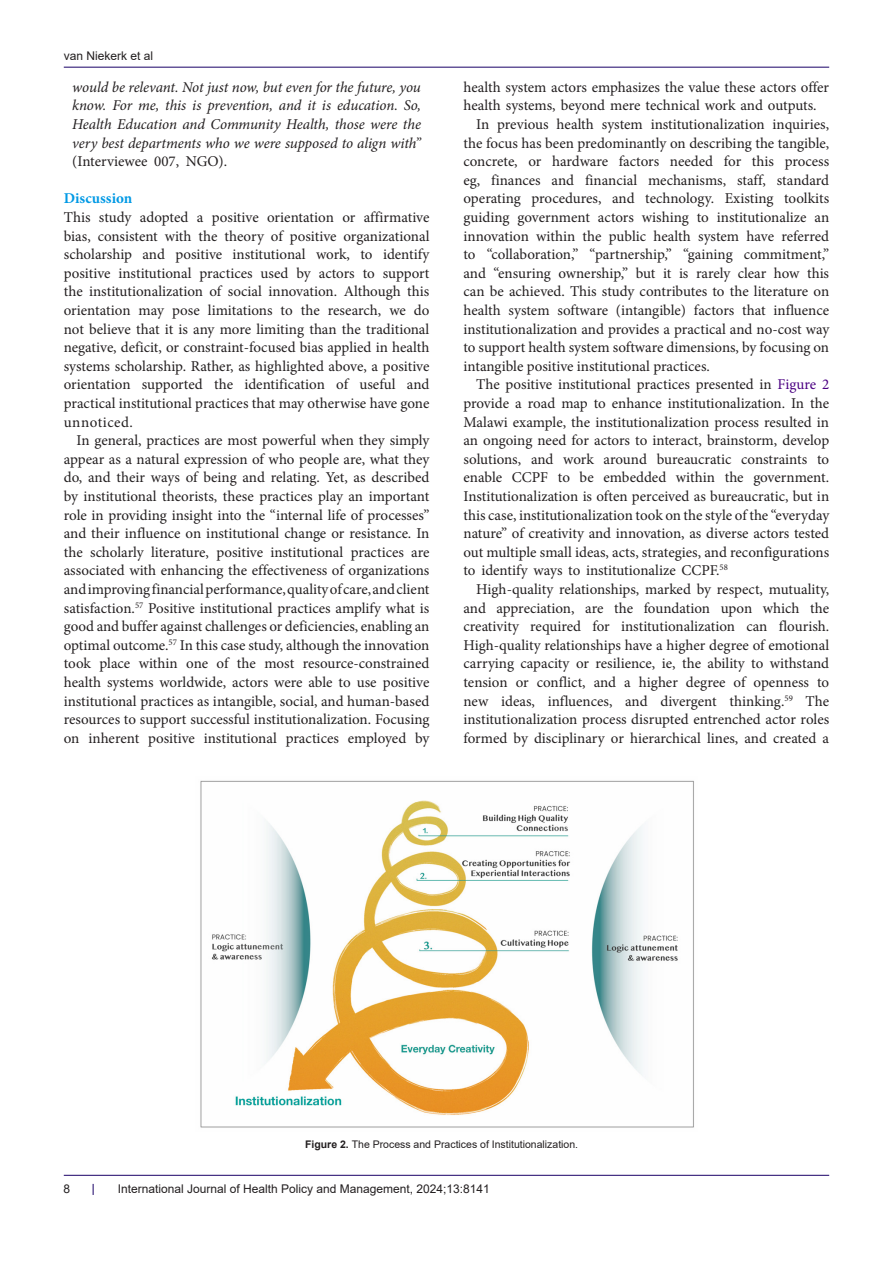
<style>
.page{position:relative;width:893px;height:1263px;background:#fff}
.page>*{position:absolute;margin:0;border:0;box-sizing:border-box;transform-origin:0 0}
.t1{font:15px/18.6px "Minion Pro";color:#231f20;text-align:justify}
.t2{font:italic 15px/18.6px "Minion Pro";letter-spacing:-.005em;color:#231f20;text-align:justify}
.t3{font:700 15px "Minion Pro";color:#0099e5}
.t4{font:12px "Arial";color:#231f20}
.t5{font:10.5px "Arial";color:#231f20}
.s1{font-style:normal}
.s2{color:#4b0082}
.s3{font-weight:700}
</style>
<div class="page">
<hr style="left:64px;top:67px;width:765px;height:1px;background:#190066">
<hr style="left:64px;top:1175px;width:765px;height:1px;background:#190066">
<img style="left:200px;top:780px;width:494px;height:348px">
<p class="t4" style="left:64px;top:48px;width:91px">van Niekerk et al</p>
<p class="t2" style="left:72px;top:78px;width:350px">would be relevant. Not just now, but even for the future, you know. For me, this is prevention, and it is education. So, Health Education and Community Health, those were the very best departments who we were supposed to align with” <span class="s1">(Interviewee 007, NGO).</span></p>
<p class="t3" style="left:64px;top:188px;width:70px">Discussion</p>
<p class="t1" style="left:64px;top:208px;width:367px">This study adopted a positive orientation or affirmative bias, consistent with the theory of positive organizational scholarship and positive institutional work, to identify positive institutional practices used by actors to support the institutionalization of social innovation. Although this orientation may pose limitations to the research, we do not believe that it is any more limiting than the traditional negative, deficit, or constraint-focused bias applied in health systems scholarship. Rather, as highlighted above, a positive orientation supported the identification of useful and practical institutional practices that may otherwise have gone unnoticed.</p>
<p class="t1" style="left:64px;top:431px;width:367px;text-indent:13px">In general, practices are most powerful when they simply appear as a natural expression of who people are, what they do, and their ways of being and relating. Yet, as described by institutional theorists, these practices play an important role in providing insight into the “internal life of processes” and their influence on institutional change or resistance. In the scholarly literature, positive institutional practices are associated with enhancing the effectiveness of organizations and improving financial performance, quality of care, and client satisfaction.<sup>57</sup> Positive institutional practices amplify what is good and buffer against challenges or deficiencies, enabling an optimal outcome.<sup>57</sup> In this case study, although the innovation took place within one of the most resource-constrained health systems worldwide, actors were able to use positive institutional practices as intangible, social, and human-based resources to support successful institutionalization. Focusing on inherent positive institutional practices employed by</p>
<p class="t1" style="left:463px;top:78px;width:367px">health system actors emphasizes the value these actors offer health systems, beyond mere technical work and outputs.</p>
<p class="t1" style="left:463px;top:115px;width:367px;text-indent:13px">In previous health system institutionalization inquiries, the focus has been predominantly on describing the tangible, concrete, or hardware factors needed for this process eg, finances and financial mechanisms, staff, standard operating procedures, and technology. Existing toolkits guiding government actors wishing to institutionalize an innovation within the public health system have referred to “collaboration,” “partnership,” “gaining commitment,” and “ensuring ownership,” but it is rarely clear how this can be achieved. This study contributes to the literature on health system software (intangible) factors that influence institutionalization and provides a practical and no-cost way to support health system software dimensions, by focusing on intangible positive institutional practices.</p>
<p class="t1" style="left:463px;top:375px;width:367px;text-indent:13px">The positive institutional practices presented in <span class="s2">Figure 2 </span>provide a road map to enhance institutionalization. In the Malawi example, the institutionalization process resulted in an ongoing need for actors to interact, brainstorm, develop solutions, and work around bureaucratic constraints to enable CCPF to be embedded within the government.<br>Institutionalization is often perceived as bureaucratic, but in this case, institutionalization took on the style of the “everyday nature” of creativity and innovation, as diverse actors tested out multiple small ideas, acts, strategies, and reconfigurations to identify ways to institutionalize CCPF.<sup>58</sup></p>
<p class="t1" style="left:463px;top:580px;width:367px;text-indent:13px">High-quality relationships, marked by respect, mutuality, and appreciation, are the foundation upon which the creativity required for institutionalization can flourish.<br>High-quality relationships have a higher degree of emotional carrying capacity or resilience, ie, the ability to withstand tension or conflict, and a higher degree of openness to new ideas, influences, and divergent thinking.<sup>59</sup> The institutionalization process disrupted entrenched actor roles formed by disciplinary or hierarchical lines, and created a</p>
<p class="t5" style="left:305px;top:1137px;width:275px"><span class="s3">Figure 2.</span> The Process and Practices of Institutionalization.</p>
<p class="t4" style="left:64px;top:1180px;width:8px">8</p>
<p class="t4" style="left:118px;top:1180px;width:374px">International Journal of Health Policy and Management, 2024;13:8141</p>
</div>
